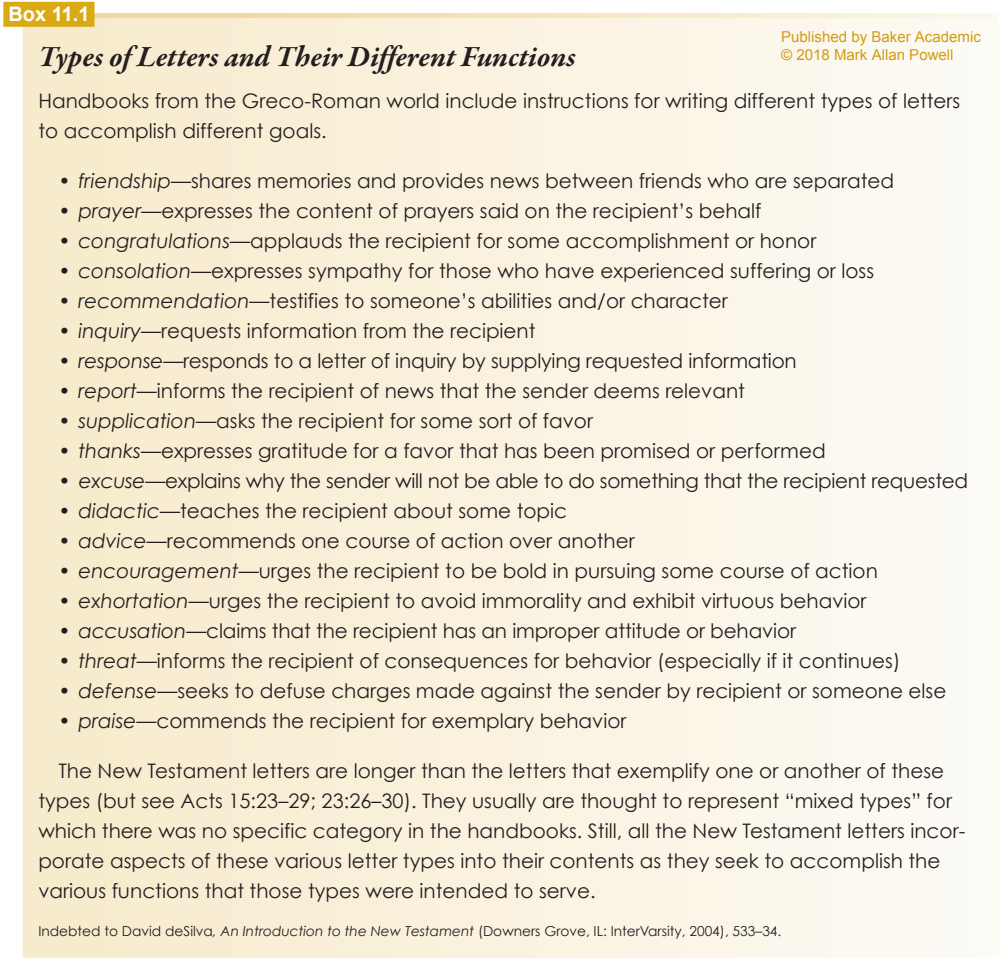
<style>
.page{position:relative;width:999px;height:958px;background:#fff}
.page>*{position:absolute;margin:0;border:0;box-sizing:border-box;transform-origin:0 0}
.t1{font:italic 700 30px "Garamond Premr Pro";letter-spacing:-.005em;color:#231f20}
.t2{font:20px/30px "Century Gothic";color:#231f20}
.t3{font:700 20px "Arial";color:#fff}
.t4{font:15px/18px "Arial";color:#d19c14}
.t5{font:13.75px "Century Gothic";color:#231f20}
.s1{font-style:italic}
</style>
<div class="page">
<div style="left:8px;top:6px;width:991px;height:952px;background:linear-gradient(to right,#f8ebcd,#fdfaf4)"></div>
<svg style="left:95px;top:13px;width:904px;height:5px;background:#f5e5be"></svg>
<div style="left:3px;top:2px;width:92px;height:25px;background:#daaa14"></div>
<p class="t3" style="left:8px;top:0;width:83px">Box 11.1</p>
<h1 class="t1" style="left:38px;top:38px;width:539px">Types of Letters and Their Different Functions</h1>
<p class="t2" style="left:38px;top:86px;width:923px">Handbooks from the Greco-Roman world include instructions for writing different types of letters to accomplish different goals.</p>
<p class="t2" style="left:58px;top:166px;width:837px"><span class="s1">• friendship</span>—shares memories and provides news between friends who are separated</p>
<p class="t2" style="left:58px;top:196px;width:704px"><span class="s1">• prayer</span>—expresses the content of prayers said on the recipient’s behalf</p>
<p class="t2" style="left:58px;top:226px;width:759px"><span class="s1">• congratulations</span>—applauds the recipient for some accomplishment or honor</p>
<p class="t2" style="left:58px;top:256px;width:817px"><span class="s1">• consolation</span>—expresses sympathy for those who have experienced suffering or loss</p>
<p class="t2" style="left:58px;top:286px;width:671px"><span class="s1">• recommendation</span>—testifies to someone’s abilities and/or character</p>
<p class="t2" style="left:58px;top:316px;width:479px"><span class="s1">• inquiry</span>—requests information from the recipient</p>
<p class="t2" style="left:58px;top:346px;width:740px"><span class="s1">• response</span>—responds to a letter of inquiry by supplying requested information</p>
<p class="t2" style="left:58px;top:376px;width:688px"><span class="s1">• report—</span>informs the recipient of news that the sender deems relevant</p>
<p class="t2" style="left:58px;top:406px;width:536px"><span class="s1">• supplication</span>—asks the recipient for some sort of favor</p>
<p class="t2" style="left:58px;top:436px;width:769px"><span class="s1">• thanks</span>—expresses gratitude for a favor that has been promised or performed</p>
<p class="t2" style="left:58px;top:466px;width:911px"><span class="s1">• excuse</span>—explains why the sender will not be able to do something that the recipient requested</p>
<p class="t2" style="left:58px;top:496px;width:510px"><span class="s1">• didactic</span>—teaches the recipient about some topic</p>
<p class="t2" style="left:58px;top:526px;width:578px"><span class="s1">• advice</span>—recommends one course of action over another</p>
<p class="t2" style="left:58px;top:556px;width:821px"><span class="s1">• encouragement</span>—urges the recipient to be bold in pursuing some course of action</p>
<p class="t2" style="left:58px;top:586px;width:809px"><span class="s1">• exhortation</span>—urges the recipient to avoid immorality and exhibit virtuous behavior</p>
<p class="t2" style="left:58px;top:616px;width:739px"><span class="s1">• accusation</span>—claims that the recipient has an improper attitude or behavior</p>
<p class="t2" style="left:58px;top:646px;width:843px"><span class="s1">• threat</span>—informs the recipient of consequences for behavior (especially if it continues)</p>
<p class="t2" style="left:58px;top:676px;width:889px"><span class="s1">• defense—</span>seeks to defuse charges made against the sender by recipient or someone else</p>
<p class="t2" style="left:58px;top:706px;width:569px"><span class="s1">• praise</span>—commends the recipient for exemplary behavior</p>
<p class="t2" style="left:38px;top:756px;width:928px;text-indent:20px">The New Testament letters are longer than the letters that exemplify one or another of these types (but see Acts 15:23–29; 23:26–30). They usually are thought to represent “mixed types” for which there was no specific category in the handbooks. Still, all the New Testament letters incor&shy;porate aspects of these various letter types into their contents as they seek to accomplish the various functions that those types were intended to serve.</p>
<p class="t5" style="left:38px;top:922px;width:744px">Indebted to David deSilva<span class="s1">, An Introduction to the New Testament</span> (Downers Grove, IL: InterVarsity, 2004), 533–34.</p>
<p class="t4" style="left:781px;top:28px;width:201px">Published by Baker Academic © 2018 Mark Allan Powell</p>
</div>
